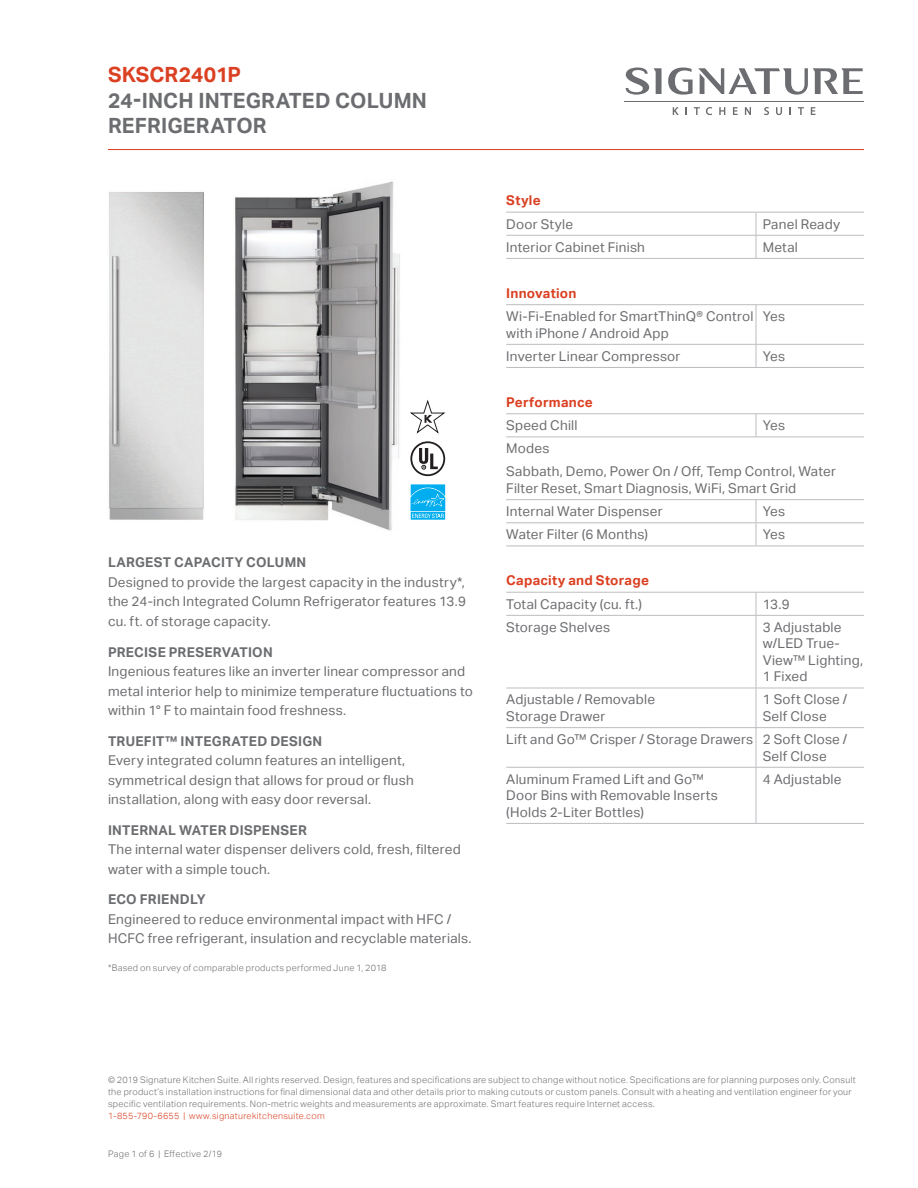
<style>
.page{position:relative;width:918px;height:1188px;background:#fff}
.page>*{position:absolute;margin:0;border:0;box-sizing:border-box;transform-origin:0 0}
._2017_Title_Descript{font:700 21px/25.5px "Aktiv Grotesk";letter-spacing:.005em;color:#6c6d70}
._2017_Title_Model_Nu{font:700 21px "Aktiv Grotesk";letter-spacing:.005em;color:#db4022}
._2017_Feature_Text{font:13.5px/19.5px "Aktiv Grotesk";letter-spacing:.015em;color:#6c6d70}
._2017_Spec_Chart_Tex{font:13.5px/16.5px "Aktiv Grotesk";letter-spacing:.015em;color:#6c6d70}
._2017_Feature_Header{font:700 13.5px "Aktiv Grotesk";letter-spacing:.02em;color:#6c6d70}
._2017_Spec_Chart_Hea{font:700 13.5px "Aktiv Grotesk";letter-spacing:.015em;color:#db4022}
._2017_Title_Model_Nu-2{font:13.5px/16.5px "Aktiv Grotesk";letter-spacing:.02em;color:#6c6d70}
._2017_Legal_Text{font:300 9px/12px "Aktiv Grotesk";letter-spacing:.035em;color:#6c6d70}
.t1{font:300 9px "Aktiv Grotesk";letter-spacing:.03em;color:#db4022}
</style>
<div class="page">
<svg style="left:694px;top:107px;width:6px;height:8px"></svg>
<svg style="left:798px;top:107px;width:6px;height:8px"></svg>
<svg style="left:706px;top:107px;width:6px;height:8px"></svg>
<svg style="left:719px;top:107px;width:6px;height:8px"></svg>
<svg style="left:733px;top:107px;width:5px;height:8px"></svg>
<svg style="left:745px;top:107px;width:6px;height:8px"></svg>
<svg style="left:764px;top:107px;width:5px;height:8px"></svg>
<svg style="left:776px;top:107px;width:6px;height:8px"></svg>
<svg style="left:811px;top:107px;width:4px;height:8px"></svg>
<svg style="left:673px;top:107px;width:6px;height:8px"></svg>
<hr style="left:624px;top:101px;width:240px;height:1px;background:#6c6d70">
<svg style="left:626px;top:68px;width:36px;height:27px"></svg>
<svg style="left:668px;top:68px;width:195px;height:27px"></svg>
<hr style="left:108px;top:149px;width:756px;height:1px;background:#db4022">
<hr style="left:506px;top:212px;width:250px;height:1px;background:#bcbdc0">
<hr style="left:756px;top:212px;width:108px;height:1px;background:#bcbdc0">
<hr style="left:506px;top:767px;width:250px;height:1px;background:#bcbdc0">
<hr style="left:756px;top:767px;width:108px;height:1px;background:#bcbdc0">
<svg style="left:756px;top:414px;width:1px;height:23px"></svg>
<hr style="left:506px;top:437px;width:250px;height:1px;background:#bcbdc0">
<hr style="left:756px;top:437px;width:108px;height:1px;background:#bcbdc0">
<hr style="left:506px;top:499px;width:250px;height:1px;background:#bcbdc0">
<hr style="left:756px;top:499px;width:108px;height:1px;background:#bcbdc0">
<hr style="left:506px;top:727px;width:250px;height:1px;background:#bcbdc0">
<hr style="left:756px;top:727px;width:108px;height:1px;background:#bcbdc0">
<hr style="left:506px;top:235px;width:250px;height:1px;background:#bcbdc0">
<hr style="left:506px;top:258px;width:250px;height:1px;background:#bcbdc0">
<hr style="left:506px;top:304px;width:250px;height:1px;background:#bcbdc0">
<hr style="left:506px;top:413px;width:250px;height:1px;background:#bcbdc0">
<hr style="left:756px;top:413px;width:108px;height:1px;background:#bcbdc0">
<hr style="left:506px;top:344px;width:250px;height:1px;background:#bcbdc0">
<hr style="left:506px;top:367px;width:250px;height:1px;background:#bcbdc0">
<hr style="left:506px;top:522px;width:250px;height:1px;background:#bcbdc0">
<hr style="left:506px;top:546px;width:250px;height:1px;background:#bcbdc0">
<hr style="left:506px;top:592px;width:250px;height:1px;background:#bcbdc0">
<hr style="left:506px;top:823px;width:250px;height:1px;background:#bcbdc0">
<hr style="left:756px;top:592px;width:108px;height:1px;background:#bcbdc0">
<svg style="left:756px;top:593px;width:1px;height:22px"></svg>
<hr style="left:506px;top:615px;width:250px;height:1px;background:#bcbdc0">
<hr style="left:756px;top:235px;width:108px;height:1px;background:#bcbdc0">
<svg style="left:756px;top:213px;width:1px;height:45px"></svg>
<hr style="left:756px;top:258px;width:108px;height:1px;background:#bcbdc0">
<hr style="left:756px;top:344px;width:108px;height:1px;background:#bcbdc0">
<hr style="left:756px;top:522px;width:108px;height:1px;background:#bcbdc0">
<svg style="left:756px;top:500px;width:1px;height:46px"></svg>
<hr style="left:756px;top:546px;width:108px;height:1px;background:#bcbdc0">
<hr style="left:756px;top:688px;width:108px;height:1px;background:#bcbdc0">
<hr style="left:756px;top:688px;width:1px;height:39px;background:#bcbdc0">
<hr style="left:756px;top:728px;width:1px;height:39px;background:#bcbdc0">
<hr style="left:756px;top:768px;width:1px;height:55px;background:#bcbdc0">
<hr style="left:756px;top:823px;width:108px;height:1px;background:#bcbdc0">
<hr style="left:756px;top:304px;width:108px;height:1px;background:#bcbdc0">
<hr style="left:756px;top:305px;width:1px;height:39px;background:#bcbdc0">
<svg style="left:756px;top:345px;width:1px;height:22px"></svg>
<hr style="left:756px;top:367px;width:108px;height:1px;background:#bcbdc0">
<hr style="left:756px;top:615px;width:108px;height:1px;background:#bcbdc0">
<hr style="left:756px;top:616px;width:1px;height:72px;background:#bcbdc0">
<hr style="left:506px;top:688px;width:250px;height:1px;background:#bcbdc0">
<img style="left:109px;top:191px;width:95px;height:329px">
<svg style="left:410px;top:484px;width:36px;height:36px"></svg>
<svg style="left:411px;top:484px;width:34px;height:36px"></svg>
<div style="left:410px;top:441px;width:35px;height:35px;border:2px solid #231f20;border-radius:50%"></div>
<svg style="left:419px;top:448px;width:19px;height:21px"></svg>
<svg style="left:410px;top:399px;width:36px;height:35px"></svg>
<img style="left:234px;top:181px;width:166px;height:350px">
<p class="_2017_Title_Model_Nu" style="left:108px;top:63px;width:134px">SKSCR2401P</p>
<p class="_2017_Title_Descript" style="left:108px;top:88px;width:321px">24-INCH INTEGRATED COLUMN<br>REFRIGERATOR</p>
<p class="_2017_Feature_Header" style="left:108px;top:555px;width:200px">LARGEST CAPACITY COLUMN</p>
<p class="_2017_Feature_Text" style="left:108px;top:573px;width:360px;text-align:justify">Designed to provide the largest capacity in the industry*, the 24-inch Integrated Column Refrigerator features 13.9 cu. ft. of storage capacity.</p>
<p class="_2017_Feature_Header" style="left:108px;top:644px;width:166px">PRECISE PRESERVATION</p>
<p class="_2017_Feature_Text" style="left:108px;top:662px;width:366px">Ingenious features like an inverter linear compressor and metal interior help to minimize temperature fluctuations to within 1° F to maintain food freshness.</p>
<p class="_2017_Feature_Header" style="left:108px;top:733px;width:216px">TRUEFIT™ INTEGRATED DESIGN</p>
<p class="_2017_Feature_Text" style="left:108px;top:751px;width:307px">Every integrated column features an intelligent, symmetrical design that allows for proud or flush installation, along with easy door reversal.</p>
<p class="_2017_Feature_Header" style="left:108px;top:822px;width:201px">INTERNAL WATER DISPENSER</p>
<p class="_2017_Feature_Text" style="left:108px;top:840px;width:354px">The internal water dispenser delivers cold, fresh, filtered water with a simple touch.</p>
<p class="_2017_Feature_Header" style="left:108px;top:892px;width:99px">ECO FRIENDLY</p>
<p class="_2017_Feature_Text" style="left:108px;top:910px;width:365px">Engineered to reduce environmental impact with HFC /<br>HCFC free refrigerant, insulation and recyclable materials.</p>
<p class="_2017_Legal_Text" style="left:108px;top:962px;width:280px">*Based on survey of comparable products performed June 1, 2018</p>
<p class="_2017_Spec_Chart_Hea" style="left:506px;top:193px;width:36px">Style</p>
<p class="_2017_Spec_Chart_Tex" style="left:506px;top:216px;width:69px">Door Style</p>
<p class="_2017_Spec_Chart_Tex" style="left:763px;top:216px;width:79px">Panel Ready</p>
<p class="_2017_Spec_Chart_Tex" style="left:506px;top:239px;width:140px">Interior Cabinet Finish</p>
<p class="_2017_Spec_Chart_Tex" style="left:763px;top:239px;width:37px">Metal</p>
<p class="_2017_Spec_Chart_Hea" style="left:506px;top:285px;width:72px">Innovation</p>
<p class="_2017_Spec_Chart_Tex" style="left:506px;top:308px;width:249px">Wi-Fi-Enabled for SmartThinQ® Control with iPhone / Android App</p>
<p class="_2017_Spec_Chart_Tex" style="left:763px;top:308px;width:24px">Yes</p>
<p class="_2017_Spec_Chart_Tex" style="left:506px;top:348px;width:176px">Inverter Linear Compressor</p>
<p class="_2017_Spec_Chart_Tex" style="left:763px;top:348px;width:24px">Yes</p>
<p class="_2017_Spec_Chart_Hea" style="left:506px;top:394px;width:88px">Performance</p>
<p class="_2017_Spec_Chart_Tex" style="left:506px;top:417px;width:73px">Speed Chill</p>
<p class="_2017_Spec_Chart_Tex" style="left:763px;top:417px;width:24px">Yes</p>
<p class="_2017_Spec_Chart_Tex" style="left:506px;top:440px;width:45px">Modes</p>
<p class="_2017_Spec_Chart_Tex" style="left:506px;top:464px;width:331px">Sabbath, Demo, Power On / Off, Temp Control, Water<br>Filter Reset, Smart Diagnosis, WiFi, Smart Grid</p>
<p class="_2017_Spec_Chart_Tex" style="left:506px;top:503px;width:158px">Internal Water Dispenser</p>
<p class="_2017_Spec_Chart_Tex" style="left:763px;top:503px;width:24px">Yes</p>
<p class="_2017_Spec_Chart_Tex" style="left:506px;top:526px;width:143px">Water Filter (6 Months)</p>
<p class="_2017_Spec_Chart_Tex" style="left:763px;top:526px;width:24px">Yes</p>
<p class="_2017_Spec_Chart_Hea" style="left:506px;top:573px;width:144px">Capacity and Storage</p>
<p class="_2017_Spec_Chart_Tex" style="left:506px;top:596px;width:137px">Total Capacity (cu. ft.)</p>
<p class="_2017_Spec_Chart_Tex" style="left:763px;top:596px;width:28px">13.9</p>
<p class="_2017_Spec_Chart_Tex" style="left:506px;top:619px;width:105px">Storage Shelves</p>
<p class="_2017_Title_Model_Nu-2" style="left:763px;top:619px;width:102px">3 Adjustable w/LED True-<br>View™ Lighting,<br>1 Fixed</p>
<p class="_2017_Spec_Chart_Tex" style="left:506px;top:691px;width:150px">Adjustable / Removable</p>
<p class="_2017_Spec_Chart_Tex" style="left:506px;top:708px;width:101px">Storage Drawer</p>
<p class="_2017_Spec_Chart_Tex" style="left:763px;top:691px;width:86px">1 Soft Close /<br>Self Close</p>
<p class="_2017_Spec_Chart_Tex" style="left:506px;top:731px;width:249px">Lift and Go™ Crisper / Storage Drawers</p>
<p class="_2017_Spec_Chart_Tex" style="left:763px;top:731px;width:86px">2 Soft Close /<br>Self Close</p>
<p class="_2017_Spec_Chart_Tex" style="left:506px;top:771px;width:213px">Aluminum Framed Lift and Go™<br>Door Bins with Removable Inserts (Holds 2-Liter Bottles)</p>
<p class="_2017_Spec_Chart_Tex" style="left:763px;top:771px;width:80px">4 Adjustable</p>
<p class="_2017_Legal_Text" style="left:108px;top:1074px;width:749px">© 2019 Signature Kitchen Suite. All rights reserved. Design, features and specifications are subject to change without notice. Specifications are for planning purposes only. Consult the product’s installation instructions for final dimensional data and other details prior to making cutouts or custom panels. Consult with a heating and ventilation engineer for your specific ventilation requirements. Non-metric weights and measurements are approximate. Smart features require Internet access.</p>
<p class="t1" style="left:108px;top:1111px;width:218px">1-855-790-6655 | www.signaturekitchensuite.com</p>
<p class="_2017_Legal_Text" style="left:108px;top:1148px;width:116px">Page 1 of 6 | Effective 2/19</p>
</div>
